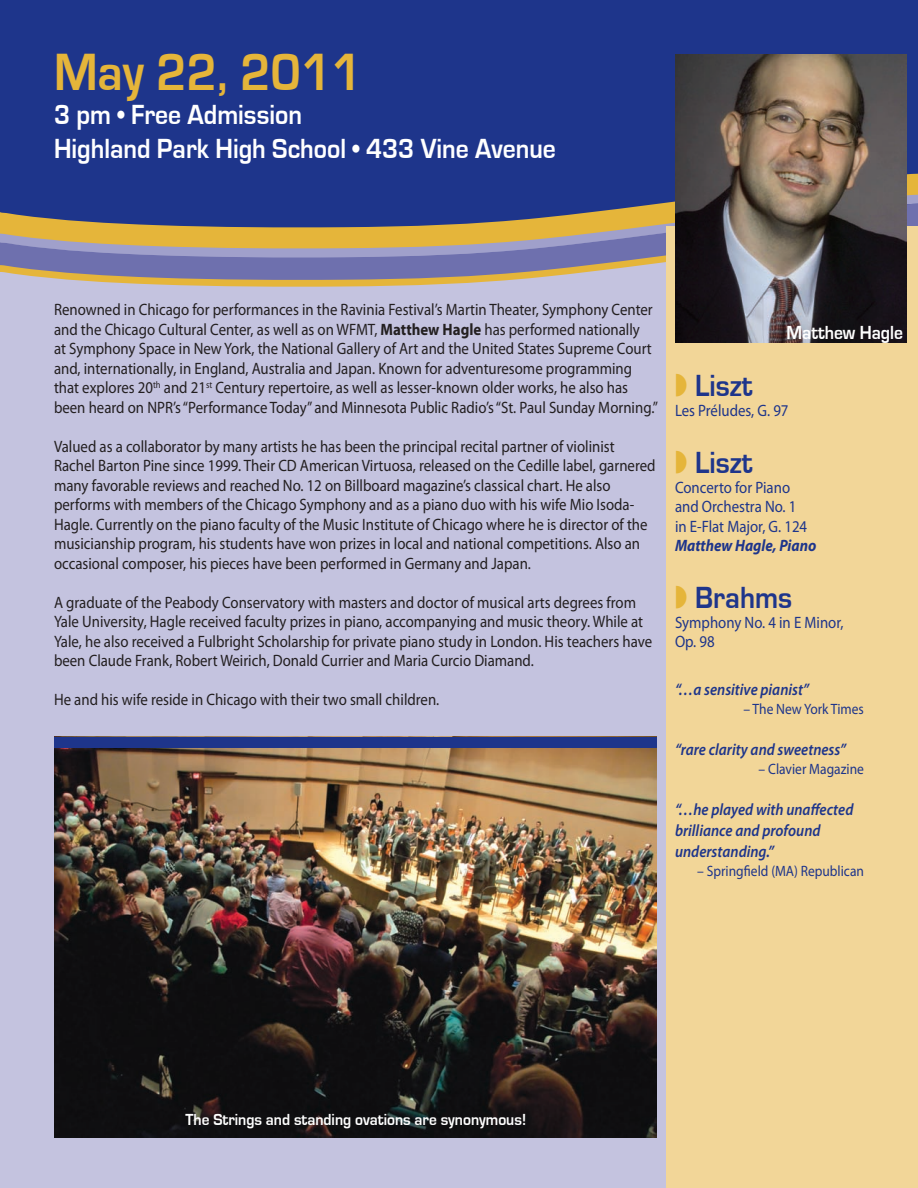
<style>
.page{position:relative;width:918px;height:1188px;background:#fff}
.page>*{position:absolute;margin:0;border:0;box-sizing:border-box;transform-origin:0 0}
.Heading{font:700 54px "Eurostile";color:#e5b53a;scale:.9 1}
.Heading_2{font:700 31.5px "Eurostile";color:#1e358b;scale:.9 1}
.Heading_2-2{font:700 28.5px "Eurostile";color:#fff;scale:.9 1}
.Heading_3{font:700 19.5px "Eurostile";color:#fff;scale:.9 1}
.Body_Text{font:16.5px/19.5px "Myriad Pro";color:#231f20;scale:.9 1}
.Body_Text-2{font:italic 600 16.5px/21px "Myriad Pro";color:#1e358b;scale:.9 1}
.Body_Text-3{font:16.5px/19.5px "Myriad Pro";color:#1e358b;scale:.9 1}
.Body_Text-4{font:700 16.5px "Eurostile";color:#fff;scale:.93 1}
.Body_Text-5{font:italic 700 16.5px "Myriad Pro";color:#1e358b;scale:.9 1}
.Body_Text-6{font:15px "Myriad Pro";color:#1e358b;scale:.9 1}
.s1{font-weight:700}
</style>
<div class="page">
<div style="left:0;top:227px;width:918px;height:961px;background:#c4c3df"></div>
<div style="left:0;top:0;width:918px;height:230px;background:#1e358b"></div>
<svg style="left:0;top:191px;width:918px;height:96px"></svg>
<div style="left:666px;top:227px;width:252px;height:961px;background:#f2d698"></div>
<img style="left:675px;top:54px;width:231px;height:289px">
<img style="left:54px;top:736px;width:603px;height:401px">
<div style="left:54px;top:737px;width:603px;height:11px;background:#1e358b"></div>
<p class="Heading" style="left:54px;top:43px;width:344px">May 22, 2011</p>
<p class="Heading_2-2" style="left:54px;top:99px;width:277px">3 pm • Free Admission</p>
<p class="Heading_2-2" style="left:54px;top:133px;width:559px">Highland Park High School • 433 Vine Avenue</p>
<p class="Body_Text" style="left:54px;top:300px;width:673px">Renowned in Chicago for performances in the Ravinia Festival’s Martin Theater, Symphony Center and the Chicago Cultural Center, as well as on WFMT, <span class="s1">Matthew Hagle</span> has performed nationally<br>at Symphony Space in New York, the National Gallery of Art and the United States Supreme Court and, internationally, in England, Australia and Japan. Known for adventuresome programming that explores 20<sup>th</sup> and 21<sup>st</sup> Century repertoire, as well as lesser-known older works, he also has been heard on NPR’s “Performance Today” and Minnesota Public Radio’s “St. Paul Sunday Morning.”</p>
<p class="Body_Text" style="left:54px;top:436px;width:670px">Valued as a collaborator by many artists he has been the principal recital partner of violinist<br>Rachel Barton Pine since 1999. Their CD American Virtuosa, released on the Cedille label, garnered many favorable reviews and reached No. 12 on Billboard magazine’s classical chart. He also</p>
<p class="Body_Text" style="left:54px;top:495px;width:661px">performs with members of the Chicago Symphony and as a piano duo with his wife Mio Isoda-Hagle. Currently on the piano faculty of the Music Institute of Chicago where he is director of the musicianship program, his students have won prizes in local and national competitions. Also an occasional composer, his pieces have been performed in Germany and Japan.</p>
<p class="Body_Text" style="left:54px;top:592px;width:666px">A graduate of the Peabody Conservatory with masters and doctor of musical arts degrees from Yale University, Hagle received faculty prizes in piano, accompanying and music theory. While at Yale, he also received a Fulbright Scholarship for private piano study in London. His teachers have been Claude Frank, Robert Weirich, Donald Currier and Maria Curcio Diamand.</p>
<p class="Body_Text" style="left:54px;top:690px;width:430px">He and his wife reside in Chicago with their two small children.</p>
<p class="Heading_3" style="left:786px;top:322px;width:131px">Matthew Hagle</p>
<p class="Heading_2" style="left:695px;top:369px;width:65px">Liszt</p>
<p class="Body_Text-3" style="left:675px;top:400px;width:128px">Les Préludes, G. 97</p>
<p class="Heading_2" style="left:695px;top:446px;width:65px">Liszt</p>
<p class="Body_Text-3" style="left:675px;top:477px;width:129px">Concerto for Piano</p>
<p class="Body_Text-3" style="left:675px;top:497px;width:136px">and Orchestra No. 1</p>
<p class="Body_Text-3" style="left:675px;top:516px;width:148px">in E-Flat Major, G. 124</p>
<p class="Body_Text-5" style="left:675px;top:535px;width:159px">Matthew Hagle, Piano</p>
<p class="Heading_2" style="left:695px;top:581px;width:109px">Brahms</p>
<p class="Body_Text-3" style="left:675px;top:612px;width:189px">Symphony No. 4 in E Minor,<br>Op. 98</p>
<p class="Body_Text-2" style="left:675px;top:678px;width:151px">“…a sensitive pianist”</p>
<p class="Body_Text-6" style="left:744px;top:700px;width:135px">– The New York Times</p>
<p class="Body_Text-2" style="left:675px;top:738px;width:192px">“rare clarity and sweetness”</p>
<p class="Body_Text-6" style="left:759px;top:760px;width:119px">– Clavier Magazine</p>
<p class="Body_Text-2" style="left:675px;top:798px;width:200px">“…he played with unaffected brilliance and profound</p>
<p class="Body_Text-2" style="left:675px;top:840px;width:112px">understanding.”</p>
<p class="Body_Text-6" style="left:697px;top:862px;width:187px">– Springfield (MA) Republican</p>
<p class="Body_Text-4" style="left:186px;top:1111px;width:368px">The Strings and standing ovations are synonymous!</p>
</div>
